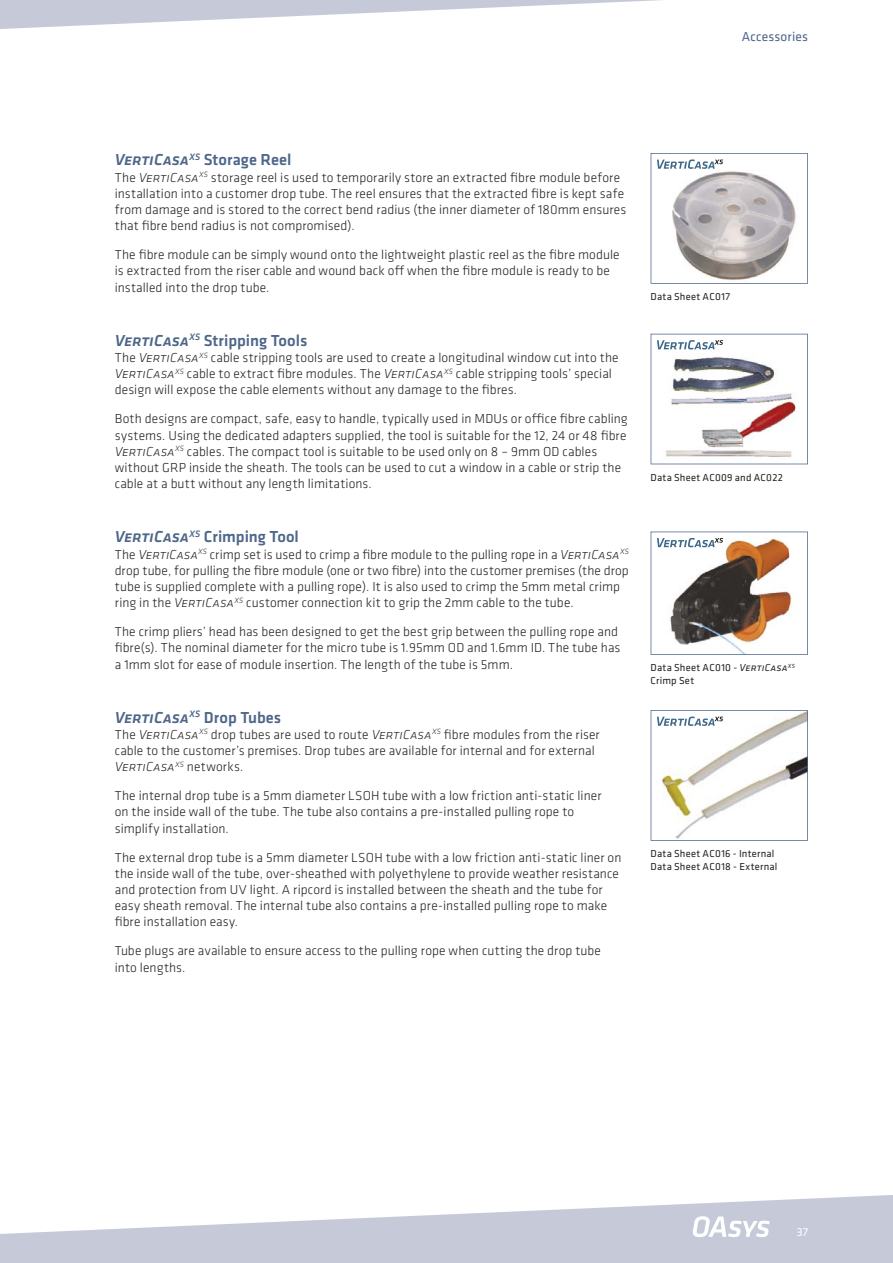
<style>
.page{position:relative;width:893px;height:1263px;background:#fff}
.page>*{position:absolute;margin:0;border:0;box-sizing:border-box;transform-origin:0 0}
.t1{font:500 16.5px "Klavika";color:#4d6689}
.t2{font:italic 500 16.5px "Klavika";letter-spacing:-.015em;color:#4d6689}
.t3{font:300 13.5px/16.2px "Klavika";letter-spacing:.01em;color:#222221}
.t4{font:13.5px "Klavika";letter-spacing:.01em;color:#4d6689}
.t5{font:12px "Klavika";color:#fff}
.t6{font:10.5px/12.6px "Klavika";letter-spacing:.025em;color:#222221}
.s1{font-style:italic}
.s2{font-style:normal}
</style>
<div class="page">
<svg style="left:0;top:0;width:661px;height:29px"></svg>
<svg style="left:0;top:1195px;width:893px;height:68px;fill:#c6cad8"></svg>
<svg style="left:693px;top:1216px;width:77px;height:21px"></svg>
<svg style="left:651px;top:153px;width:157px;height:131px"></svg>
<svg style="left:651px;top:334px;width:157px;height:130px"></svg>
<svg style="left:651px;top:531px;width:157px;height:124px"></svg>
<svg style="left:651px;top:710px;width:157px;height:131px"></svg>
<p class="t4" style="left:742px;top:32px;width:68px">Accessories</p>
<p class="t1" style="left:115px;top:154px;width:178px"><span class="s1">VertiCasa</span><sup>XS</sup> Storage Reel</p>
<p class="t3" style="left:115px;top:170px;width:513px">The <span class="s1">VertiCasa</span><sup>XS</sup> storage reel is used to temporarily store an extracted fibre module before installation into a customer drop tube. The reel ensures that the extracted fibre is kept safe from damage and is stored to the correct bend radius (the inner diameter of 180mm ensures that fibre bend radius is not compromised).</p>
<p class="t3" style="left:115px;top:248px;width:506px">The fibre module can be simply wound onto the lightweight plastic reel as the fibre module is extracted from the riser cable and wound back off when the fibre module is ready to be installed into the drop tube.</p>
<p class="t1" style="left:115px;top:334px;width:194px"><span class="s1">VertiCasa</span><sup>XS</sup> Stripping Tools</p>
<p class="t3" style="left:115px;top:351px;width:505px">The <span class="s1">VertiCasa</span><sup>XS</sup> cable stripping tools are used to create a longitudinal window cut into the<br><span class="s1">VertiCasa</span><sup>XS</sup> cable to extract fibre modules. The <span class="s1">VertiCasa</span><sup>XS</sup> cable stripping tools’ special design will expose the cable elements without any damage to the fibres.</p>
<p class="t3" style="left:115px;top:412px;width:514px">Both designs are compact, safe, easy to handle, typically used in MDUs or office fibre cabling systems. Using the dedicated adapters supplied, the tool is suitable for the 12, 24 or 48 fibre <span class="s1">VertiCasa</span><sup>XS</sup> cables. The compact tool is suitable to be used only on 8 – 9mm OD cables without GRP inside the sheath. The tools can be used to cut a window in a cable or strip the cable at a butt without any length limitations.</p>
<p class="t1" style="left:115px;top:531px;width:186px"><span class="s1">VertiCasa</span><sup>XS</sup> Crimping Tool</p>
<p class="t3" style="left:115px;top:547px;width:515px">The <span class="s1">VertiCasa</span><sup>XS</sup> crimp set is used to crimp a fibre module to the pulling rope in a <span class="s1">VertiCasa</span><sup>XS </sup>drop tube, for pulling the fibre module (one or two fibre) into the customer premises (the drop tube is supplied complete with a pulling rope). It is also used to crimp the 5mm metal crimp ring in the <span class="s1">VertiCasa</span><sup>XS</sup> customer connection kit to grip the 2mm cable to the tube.</p>
<p class="t3" style="left:115px;top:625px;width:507px">The crimp pliers’ head has been designed to get the best grip between the pulling rope and fibre(s). The nominal diameter for the micro tube is 1.95mm OD and 1.6mm ID. The tube has a 1mm slot for ease of module insertion. The length of the tube is 5mm.</p>
<p class="t2" style="left:115px;top:707px;width:168px">VertiCasa<sup>XS</sup> <span class="s2">Drop Tubes</span></p>
<p class="t3" style="left:115px;top:728px;width:486px">The <span class="s1">VertiCasa</span><sup>XS</sup> drop tubes are used to route <span class="s1">VertiCasa</span><sup>XS</sup> fibre modules from the riser cable to the customer’s premises. Drop tubes are available for internal and for external<br><span class="s1">VertiCasa</span><sup>XS</sup> networks.</p>
<p class="t3" style="left:115px;top:789px;width:488px">The internal drop tube is a 5mm diameter LSOH tube with a low friction anti-static liner on the inside wall of the tube. The tube also contains a pre-installed pulling rope to simplify installation.</p>
<p class="t3" style="left:115px;top:850px;width:508px">The external drop tube is a 5mm diameter LSOH tube with a low friction anti-static liner on the inside wall of the tube, over-sheathed with polyethylene to provide weather resistance and protection from UV light. A ripcord is installed between the sheath and the tube for easy sheath removal. The internal tube also contains a pre-installed pulling rope to make fibre installation easy.</p>
<p class="t3" style="left:115px;top:944px;width:488px">Tube plugs are available to ensure access to the pulling rope when cutting the drop tube into lengths.</p>
<p class="t6" style="left:651px;top:291px;width:81px">Data Sheet AC017</p>
<p class="t6" style="left:651px;top:472px;width:134px">Data Sheet AC009 and AC022</p>
<p class="t6" style="left:651px;top:662px;width:146px">Data Sheet AC010 - <span class="s1">VertiCasa</span><sup>XS<br></sup>Crimp Set</p>
<p class="t6" style="left:651px;top:848px;width:128px">Data Sheet AC016 - Internal<br>Data Sheet AC018 - External</p>
<p class="t5" style="left:797px;top:1228px;width:13px">37</p>
</div>
